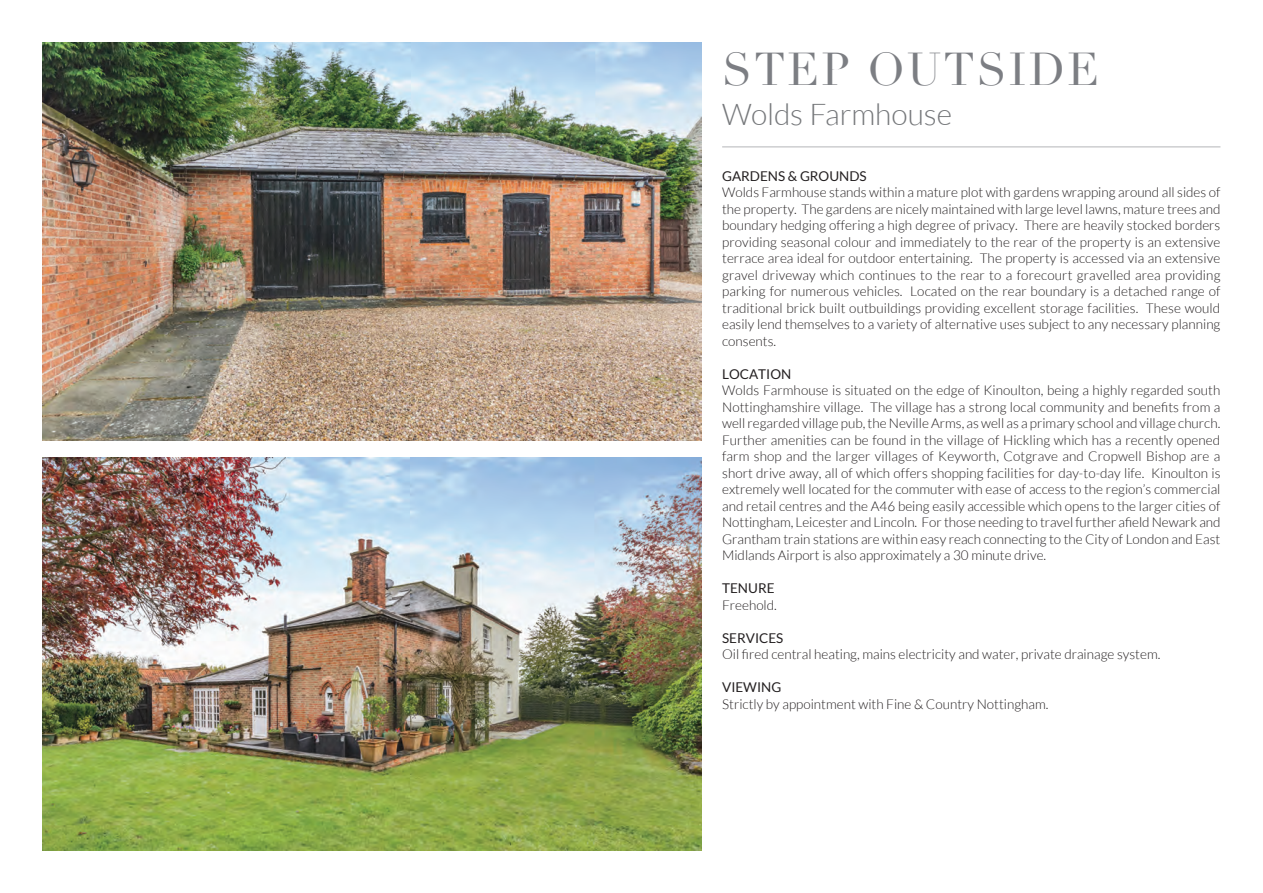
<style>
.page{position:relative;width:1263px;height:893px;background:#fff}
.page>*{position:absolute;margin:0;border:0;box-sizing:border-box;transform-origin:0 0}
.t1{font:45px "Didot";letter-spacing:.05em;color:#7c7e83}
.Heading{font:300 30px "Lato";letter-spacing:-.005em;color:#76787b}
.t2{font:300 13.5px/16.5px "Lato";color:#231f20;text-align:justify}
.t3{font:13.5px "Lato";color:#231f20}
</style>
<div class="page">
<hr style="left:722px;top:147px;width:498px;height:1px;background:#b4b5b8">
<img style="left:43px;top:457px;width:659px;height:393px">
<img style="left:43px;top:43px;width:659px;height:397px">
<p class="t1" style="left:722px;top:42px;width:379px">STEP OUTSIDE</p>
<p class="Heading" style="left:722px;top:99px;width:231px">Wolds Farmhouse</p>
<p class="t3" style="left:722px;top:169px;width:146px">GARDENS &amp; GROUNDS</p>
<p class="t2" style="left:722px;top:184px;width:500px">Wolds Farmhouse stands within a mature plot with gardens wrapping around all sides of the property. The gardens are nicely maintained with large level lawns, mature trees and boundary hedging offering a high degree of privacy. There are heavily stocked borders providing seasonal colour and immediately to the rear of the property is an extensive terrace area ideal for outdoor entertaining. The property is accessed via an extensive gravel driveway which continues to the rear to a forecourt gravelled area providing parking for numerous vehicles. Located on the rear boundary is a detached range of traditional brick built outbuildings providing excellent storage facilities. These would easily lend themselves to a variety of alternative uses subject to any necessary planning consents.</p>
<p class="t3" style="left:722px;top:367px;width:71px">LOCATION</p>
<p class="t2" style="left:722px;top:382px;width:500px">Wolds Farmhouse is situated on the edge of Kinoulton, being a highly regarded south Nottinghamshire village. The village has a strong local community and benefits from a well regarded village pub, the Neville Arms, as well as a primary school and village church.<br>Further amenities can be found in the village of Hickling which has a recently opened farm shop and the larger villages of Keyworth, Cotgrave and Cropwell Bishop are a short drive away, all of which offers shopping facilities for day-to-day life. Kinoulton is extremely well located for the commuter with ease of access to the region’s commercial and retail centres and the A46 being easily accessible which opens to the larger cities of Nottingham, Leicester and Lincoln. For those needing to travel further afield Newark and Grantham train stations are within easy reach connecting to the City of London and East Midlands Airport is also approximately a 30 minute drive.</p>
<p class="t3" style="left:722px;top:581px;width:54px">TENURE</p>
<p class="t2" style="left:722px;top:597px;width:56px">Freehold.</p>
<p class="t3" style="left:722px;top:630px;width:63px">SERVICES</p>
<p class="t2" style="left:722px;top:646px;width:440px">Oil fired central heating, mains electricity and water, private drainage system.</p>
<p class="t3" style="left:722px;top:680px;width:61px">VIEWING</p>
<p class="t2" style="left:722px;top:696px;width:328px">Strictly by appointment with Fine &amp; Country Nottingham.</p>
</div>
